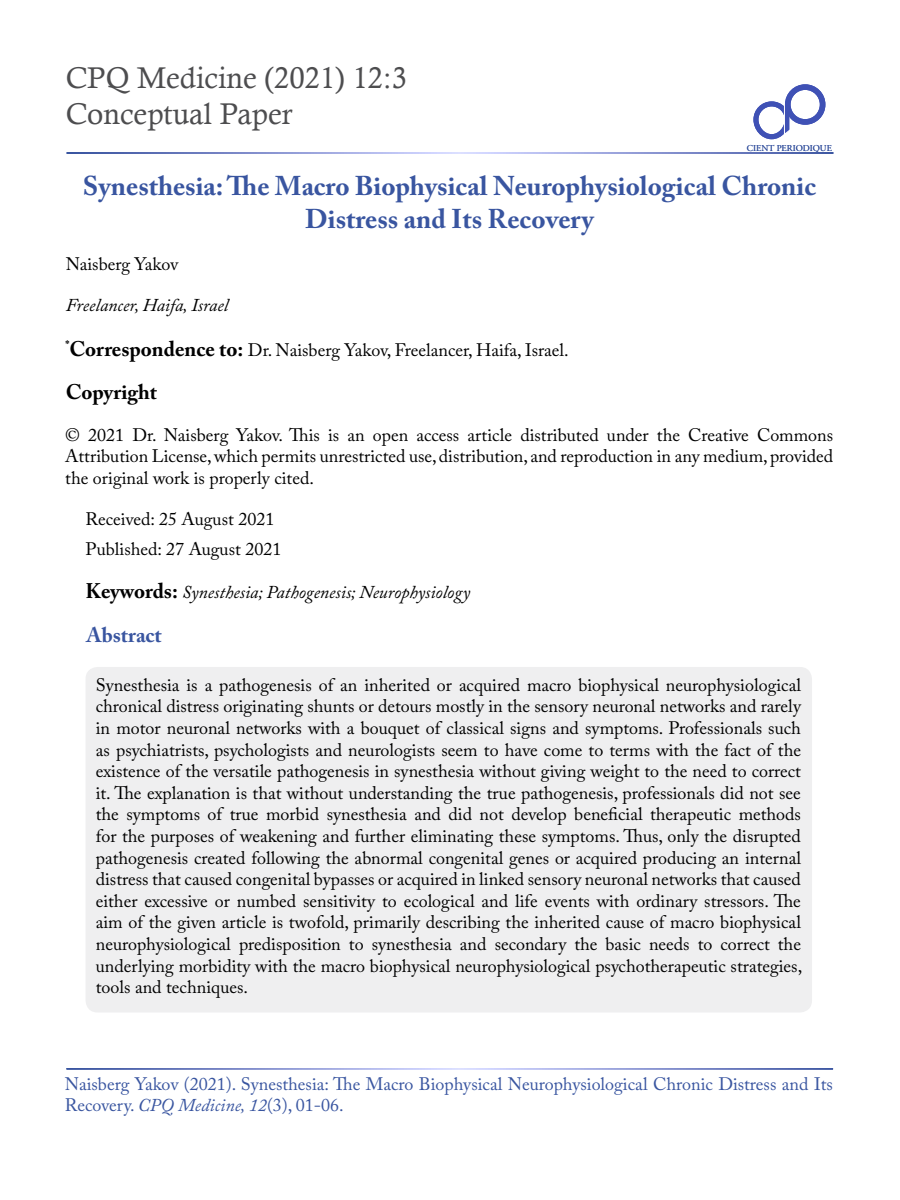
<style>
.page{position:relative;width:900px;height:1200px;background:#fff}
.page>*{position:absolute;margin:0;border:0;box-sizing:border-box;transform-origin:0 0}
.t1{font:30px/36px "Calisto";color:#4d4d4f}
.t2{font:700 27px/32.4px "Adobe Caslon Pro";color:#3955a0;text-align:center}
.t3{font:700 21px "Adobe Caslon Pro";color:#000}
.t4{font:700 21px "Adobe Caslon Pro";color:#3955a0}
.t5{font:18px/21.6px "Adobe Caslon Pro";color:#000;text-align:justify}
.t6{font:18px/21.6px "Adobe Caslon Pro";color:#3955a0}
.t7{font:italic 18px "Adobe Caslon Pro";color:#000}
.t8{font:9px "Adobe Garamond Pro";color:#3955a0}
.s1{font-weight:700;font-size:21px}
.s2{font-weight:700;font-style:normal;font-size:21px}
.s3{font-style:italic}
</style>
<div class="page">
<div style="left:86px;top:667px;width:726px;height:346px;background:#efeff0;border-radius:12px"></div>
<div style="left:753px;top:101px;width:37px;height:38px;border:5px solid #3f51b5;border-radius:50%"></div>
<svg style="left:784px;top:106px;width:6px;height:23px"></svg>
<hr style="left:785px;top:105px;width:4px;height:29px;background:#3f51b5">
<svg style="left:783px;top:129px;width:7px;height:6px"></svg>
<div style="left:785px;top:84px;width:40px;height:41px;border:6px solid #3f51b5;border-radius:50%"></div>
<h1 class="t1" style="left:66px;top:59px;width:343px">CPQ Medicine (2021) 12:3<br>Conceptual Paper</h1>
<p class="t8" style="left:747px;top:142px;width:86px">CIENT PERIODIQUE</p>
<h2 class="t2" style="left:83px;top:170px;width:735px">Synesthesia: The Macro Biophysical Neurophysiological Chronic<br>Distress and Its Recovery</h2>
<p class="t5" style="left:66px;top:253px;width:114px">Naisberg Yakov</p>
<p class="t7" style="left:66px;top:295px;width:164px">Freelancer, Haifa, Israel</p>
<p class="t5" style="left:65px;top:339px;width:505px"><sup>*</sup><span class="s1">Correspondence to:</span> Dr. Naisberg Yakov, Freelancer, Haifa, Israel.</p>
<p class="t3" style="left:66px;top:380px;width:93px">Copyright</p>
<p class="t5" style="left:65px;top:424px;width:770px">© 2021 Dr. Naisberg Yakov. This is an open access article distributed under the Creative Commons Attribution License, which permits unrestricted use, distribution, and reproduction in any medium, provided the original work is properly cited.</p>
<p class="t5" style="left:86px;top:504px;width:197px;line-height:30px">Received: 25 August 2021<br>Published: 27 August 2021</p>
<p class="t7" style="left:86px;top:582px;width:386px"><span class="s2">Keywords:</span> Synesthesia; Pathogenesis; Neurophysiology</p>
<p class="t4" style="left:86px;top:622px;width:77px">Abstract</p>
<p class="t5" style="left:96px;top:674px;width:708px">Synesthesia is a pathogenesis of an inherited or acquired macro biophysical neurophysiological chronical distress originating shunts or detours mostly in the sensory neuronal networks and rarely in motor neuronal networks with a bouquet of classical signs and symptoms. Professionals such as psychiatrists, psychologists and neurologists seem to have come to terms with the fact of the existence of the versatile pathogenesis in synesthesia without giving weight to the need to correct it. The explanation is that without understanding the true pathogenesis, professionals did not see the symptoms of true morbid synesthesia and did not develop beneficial therapeutic methods for the purposes of weakening and further eliminating these symptoms. Thus, only the disrupted pathogenesis created following the abnormal congenital genes or acquired producing an internal distress that caused congenital bypasses or acquired in linked sensory neuronal networks that caused either excessive or numbed sensitivity to ecological and life events with ordinary stressors. The aim of the given article is twofold, primarily describing the inherited cause of macro biophysical neurophysiological predisposition to synesthesia and secondary the basic needs to correct the underlying morbidity with the macro biophysical neurophysiological psychotherapeutic strategies, tools and techniques.</p>
<p class="t6" style="left:65px;top:1073px;width:769px">Naisberg Yakov (2021). Synesthesia: The Macro Biophysical Neurophysiological Chronic Distress and Its<br>Recovery. <span class="s3">CPQ Medicine, 12</span>(3), 01-06.</p>
</div>
